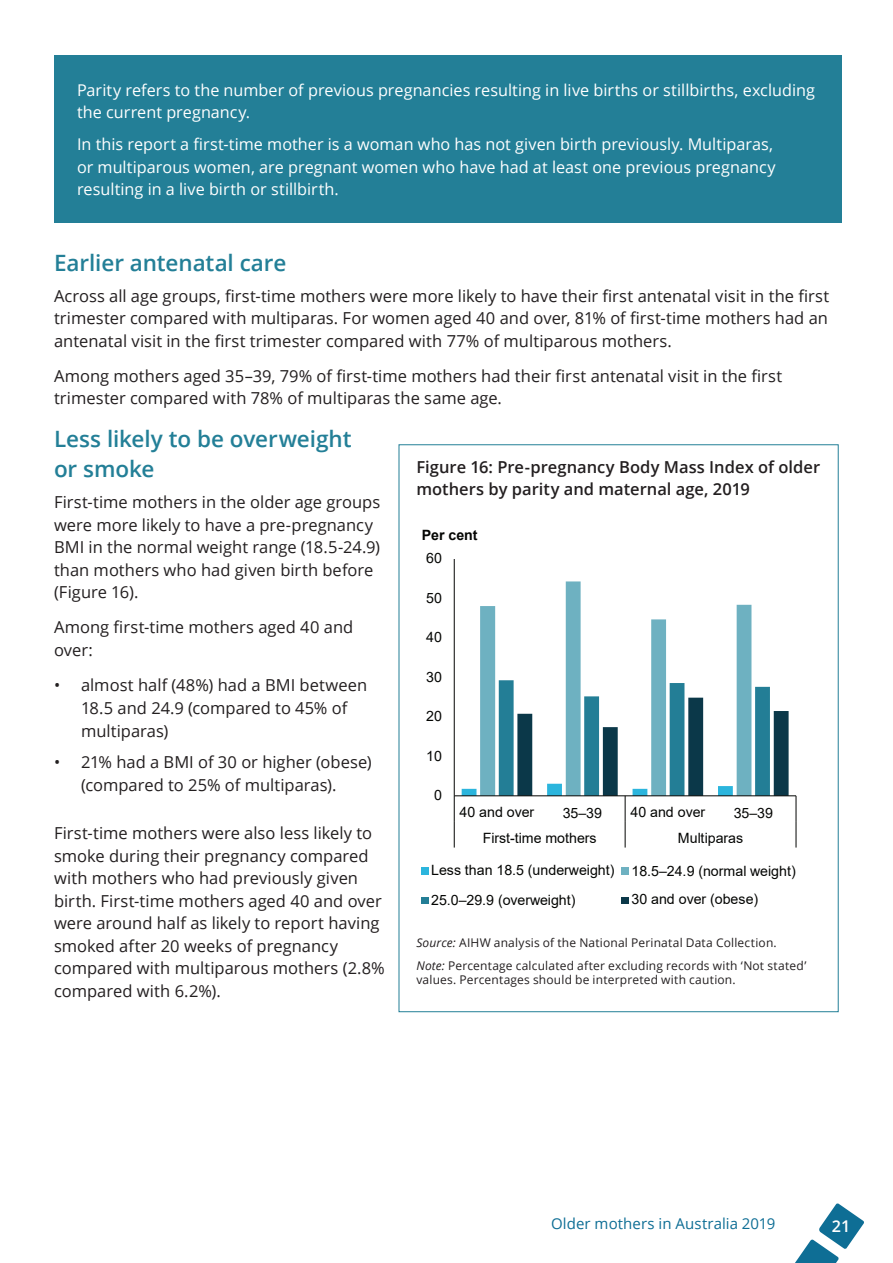
<style>
.page{position:relative;width:893px;height:1263px;background:#fff}
.page>*{position:absolute;margin:0;border:0;box-sizing:border-box;transform-origin:0 0}
.t1{font:600 22.5px/30px "Open Sans";letter-spacing:-.005em;color:#237f97}
.t2{font:16.5px/22.5px "Open Sans";color:#231f20}
.Figure_head{font:600 16.5px/22.8px "Open Sans";color:#231f20}
.Body_text{font:16.2px/22.8px "Open Sans";color:#fff}
.t3{font:600 16.2px "Open Sans";color:#fff}
.t4{font:15px "Open Sans";letter-spacing:.005em;color:#0e6e95}
.t5{font:14.25px/30px "Arial";letter-spacing:-.005em;color:#040503}
.t6{font:700 14.25px "Arial";letter-spacing:-.005em;color:#040503}
.Figure_notes_and_sou{font:12px/14.4px "Open Sans";letter-spacing:.015em;color:#231f20}
.s1{font-style:italic}
</style>
<div class="page">
<svg style="left:795px;top:1203px;width:69px;height:60px"></svg>
<div style="left:54px;top:55px;width:787px;height:168px;background:#237f97"></div>
<svg style="left:480px;top:581px;width:271px;height:99px"></svg>
<hr style="left:454px;top:559px;width:1px;height:237px;background:#040503">
<hr style="left:454px;top:795px;width:342px;height:1px;background:#040503">
<svg style="left:796px;top:796px;width:1px;height:51px"></svg>
<svg style="left:462px;top:680px;width:327px;height:167px"></svg>
<svg style="left:454px;top:796px;width:1px;height:51px"></svg>
<div style="left:421px;top:867px;width:7px;height:7px;background:#2bb5dd"></div>
<div style="left:621px;top:867px;width:8px;height:7px;background:#6eb1c1"></div>
<div style="left:421px;top:896px;width:7px;height:7px;background:#237e96"></div>
<div style="left:621px;top:896px;width:8px;height:7px;background:#0b3849"></div>
<p class="Body_text" style="left:77px;top:78px;width:739px">Parity refers to the number of previous pregnancies resulting in live births or stillbirths, excluding the current pregnancy.</p>
<p class="Body_text" style="left:77px;top:132px;width:700px">In this report a first-time mother is a woman who has not given birth previously. Multiparas, or multiparous women, are pregnant women who have had at least one previous pregnancy resulting in a live birth or stillbirth.</p>
<h1 class="t1" style="left:54px;top:247px;width:234px">Earlier antenatal care</h1>
<h1 class="t2" style="left:54px;top:284px;width:777px;text-align:justify">Across all age groups, first-time mothers were more likely to have their first antenatal visit in the first trimester compared with multiparas. For women aged 40 and over, 81% of first-time mothers had an antenatal visit in the first trimester compared with 77% of multiparous mothers.</h1>
<h1 class="t2" style="left:54px;top:364px;width:730px">Among mothers aged 35–39, 79% of first-time mothers had their first antenatal visit in the first trimester compared with 78% of multiparas the same age.</h1>
<h1 class="t1" style="left:54px;top:423px;width:299px">Less likely to be overweight or smoke</h1>
<h1 class="t2" style="left:54px;top:490px;width:328px">First-time mothers in the older age groups were more likely to have a pre-pregnancy BMI in the normal weight range (18.5-24.9) than mothers who had given birth before (Figure 16).</h1>
<h1 class="t2" style="left:54px;top:616px;width:301px">Among first-time mothers aged 40 and over:</h1>
<p class="t2" style="left:81px;top:674px;width:288px;text-indent:-27px">• almost half (48%) had a BMI between<br>18.5 and 24.9 (compared to 45% of multiparas)</p>
<p class="t2" style="left:54px;top:750px;width:319px;text-align:center">• 21% had a BMI of 30 or higher (obese) (compared to 25% of multiparas).</p>
<h1 class="t2" style="left:54px;top:821px;width:332px">First-time mothers were also less likely to smoke during their pregnancy compared with mothers who had previously given birth. First-time mothers aged 40 and over were around half as likely to report having smoked after 20 weeks of pregnancy compared with multiparous mothers (2.8% compared with 6.2%).</h1>
<p class="Figure_head" style="left:416px;top:455px;width:405px">Figure 16: Pre-pregnancy Body Mass Index of older mothers by parity and maternal age, 2019</p>
<p class="t6" style="left:422px;top:525px;width:57px">Per cent</p>
<p class="t5" style="left:426px;top:543px;width:17px">60</p>
<p class="t5" style="left:426px;top:583px;width:17px">50</p>
<p class="t5" style="left:426px;top:622px;width:17px">40</p>
<p class="t5" style="left:426px;top:662px;width:17px">30</p>
<p class="t5" style="left:426px;top:701px;width:17px">20</p>
<p class="t5" style="left:426px;top:741px;width:17px">10</p>
<p class="t5" style="left:434px;top:780px;width:9px">0</p>
<p class="t5" style="left:460px;top:797px;width:76px">40 and over</p>
<p class="t5" style="left:563px;top:798px;width:41px">35–39</p>
<p class="t5" style="left:630px;top:797px;width:76px">40 and over</p>
<p class="t5" style="left:734px;top:798px;width:41px">35–39</p>
<p class="t5" style="left:483px;top:823px;width:115px">First-time mothers</p>
<p class="t5" style="left:678px;top:823px;width:67px">Multiparas</p>
<p class="t5" style="left:431px;top:855px;width:366px">Less than 18.5 (underweight) 18.5–24.9 (normal weight)<br>25.0–29.9 (overweight)</p>
<p class="t5" style="left:631px;top:884px;width:128px">30 and over (obese)</p>
<p class="Figure_notes_and_sou" style="left:416px;top:935px;width:362px"><span class="s1">Source:</span> AIHW analysis of the National Perinatal Data Collection.</p>
<p class="Figure_notes_and_sou" style="left:416px;top:958px;width:391px"><span class="s1">Note:</span> Percentage calculated after excluding records with ‘Not stated’ values. Percentages should be interpreted with caution.</p>
<p class="t4" style="left:551px;top:1213px;width:226px">Older mothers in Australia 2019</p>
<p class="t3" style="left:832px;top:1215px;width:20px">21</p>
</div>
